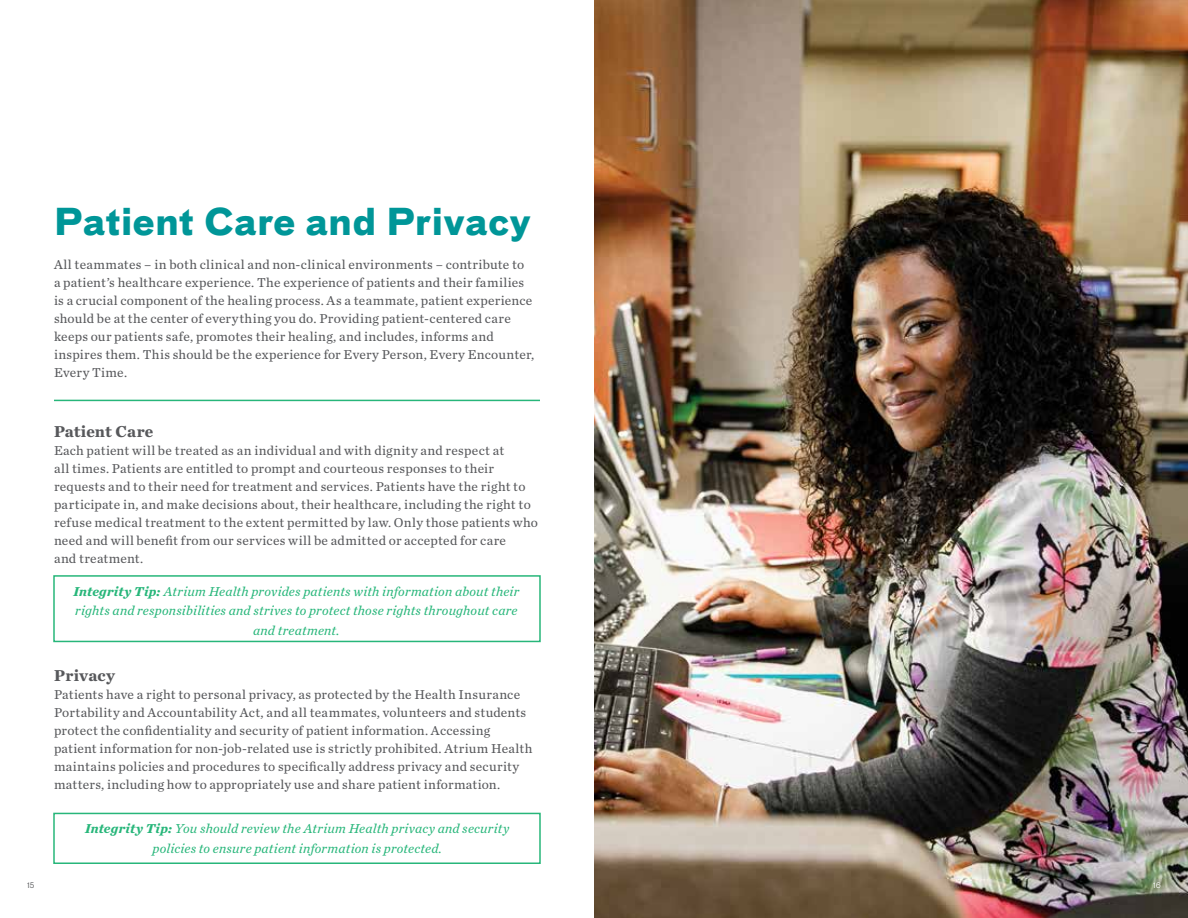
<style>
.page{position:relative;width:1188px;height:918px;background:#fff}
.page>*{position:absolute;margin:0;border:0;box-sizing:border-box;transform-origin:0 0}
.t1{font:700 36px "Bau Pro";letter-spacing:.015em;color:#009698}
.t2{font:700 16.5px "Chronicle Text G2";letter-spacing:.01em;color:#57585b}
.t3{font:13.5px/18px "Chronicle Text G2";letter-spacing:.02em;color:#57585b}
.t4{font:italic 13.5px/19.5px "Chronicle Text G2";letter-spacing:.015em;color:#27b67a;text-align:center}
.t5{font:7.5px "Bau Pro";color:#57585b}
.t6{font:7.5px "Bau Pro";color:#fff}
.s1{font-weight:700}
</style>
<div class="page">
<img style="left:594px;top:0;width:594px;height:918px">
<div style="left:53px;top:575px;width:488px;height:67px;border:2px solid #27b67a"></div>
<hr style="left:54px;top:400px;width:486px;height:1px;background:#27b67a">
<div style="left:53px;top:813px;width:488px;height:51px;border:2px solid #27b67a"></div>
<h1 class="t1" style="left:54px;top:190px;width:478px">Patient Care and Privacy</h1>
<p class="t3" style="left:54px;top:255px;width:482px">All teammates – in both clinical and non-clinical environments – contribute to<br>a patient’s healthcare experience. The experience of patients and their families is a crucial component of the healing process. As a teammate, patient experience should be at the center of everything you do. Providing patient-centered care keeps our patients safe, promotes their healing, and includes, informs and inspires them. This should be the experience for Every Person, Every Encounter, Every Time.</p>
<p class="t2" style="left:54px;top:418px;width:101px">Patient Care</p>
<p class="t3" style="left:54px;top:441px;width:486px">Each patient will be treated as an individual and with dignity and respect at<br>all times. Patients are entitled to prompt and courteous responses to their requests and to their need for treatment and services. Patients have the right to participate in, and make decisions about, their healthcare, including the right to refuse medical treatment to the extent permitted by law. Only those patients who need and will benefit from our services will be admitted or accepted for care<br>and treatment.</p>
<p class="t4" style="left:74px;top:581px;width:447px"><span class="s1">Integrity Tip:</span> Atrium Health provides patients with information about their rights and responsibilities and strives to protect those rights throughout care and treatment.</p>
<p class="t2" style="left:54px;top:662px;width:63px">Privacy</p>
<p class="t3" style="left:54px;top:685px;width:480px">Patients have a right to personal privacy, as protected by the Health Insurance Portability and Accountability Act, and all teammates, volunteers and students protect the confidentiality and security of patient information. Accessing patient information for non-job-related use is strictly prohibited. Atrium Health maintains policies and procedures to specifically address privacy and security matters, including how to appropriately use and share patient information.</p>
<p class="t4" style="left:85px;top:818px;width:426px"><span class="s1">Integrity Tip:</span> You should review the Atrium Health privacy and security policies to ensure patient information is protected.</p>
<p class="t5" style="left:27px;top:880px;width:9px">15</p>
<p class="t6" style="left:1153px;top:880px;width:9px">16</p>
</div>
